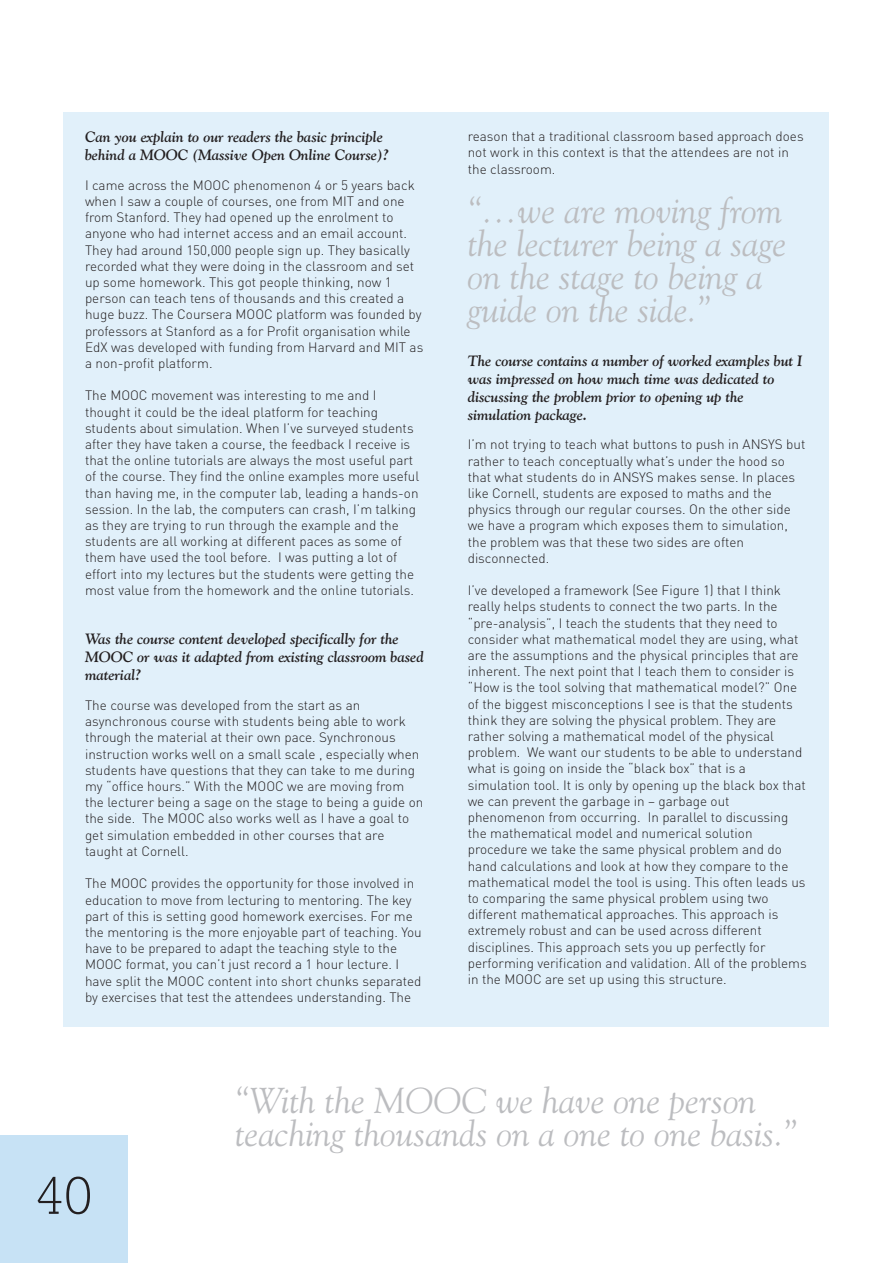
<style>
.page{position:relative;width:893px;height:1263px;background:#fff}
.page>*{position:absolute;margin:0;border:0;box-sizing:border-box;transform-origin:0 0}
.t1{font:300 54px "Rockwell";color:#231f20}
.t2{font:italic 36px/33px "Goudy Old Style BT";color:#bcbdc0}
.t3{font:italic 700 15px/18px "Goudy Old Style BT";color:#231f20}
.t4{font:300 13.5px/16.2px "DIN";color:#231f20}
</style>
<div class="page">
<div style="left:64px;top:113px;width:765px;height:914px;background:#e1f0fa"></div>
<div style="left:0;top:1135px;width:128px;height:128px;background:#c7e2f5"></div>
<p class="t3" style="left:85px;top:129px;width:305px">Can you explain to our readers the basic principle behind a MOOC (Massive Open Online Course)?</p>
<p class="t4" style="left:85px;top:177px;width:340px">I came across the MOOC phenomenon 4 or 5 years back when I saw a couple of courses, one from MIT and one from Stanford. They had opened up the enrolment to anyone who had internet access and an email account.<br>They had around 150,000 people sign up. They basically recorded what they were doing in the classroom and set up some homework. This got people thinking, now 1 person can teach tens of thousands and this created a huge buzz. The Coursera MOOC platform was founded by professors at Stanford as a for Profit organisation while EdX was developed with funding from Harvard and MIT as a non-profit platform.</p>
<p class="t4" style="left:85px;top:388px;width:336px">The MOOC movement was interesting to me and I thought it could be the ideal platform for teaching students about simulation. When I’ve surveyed students after they have taken a course, the feedback I receive is that the online tutorials are always the most useful part of the course. They find the online examples more useful than having me, in the computer lab, leading a hands-on session. In the lab, the computers can crash, I’m talking as they are trying to run through the example and the students are all working at different paces as some of them have used the tool before. I was putting a lot of effort into my lectures but the students were getting the most value from the homework and the online tutorials.</p>
<p class="t3" style="left:85px;top:631px;width:340px">Was the course content developed specifically for the<br>MOOC or was it adapted from existing classroom based material?</p>
<p class="t4" style="left:85px;top:697px;width:340px">The course was developed from the start as an asynchronous course with students being able to work through the material at their own pace. Synchronous instruction works well on a small scale , especially when students have questions that they can take to me during my “office hours.” With the MOOC we are moving from the lecturer being a sage on the stage to being a guide on the side. The MOOC also works well as I have a goal to get simulation embedded in other courses that are taught at Cornell.</p>
<p class="t4" style="left:85px;top:875px;width:338px">The MOOC provides the opportunity for those involved in education to move from lecturing to mentoring. The key part of this is setting good homework exercises. For me the mentoring is the more enjoyable part of teaching. You have to be prepared to adapt the teaching style to the MOOC format, you can’t just record a 1 hour lecture. I have split the MOOC content into short chunks separated by exercises that test the attendees understanding. The</p>
<p class="t4" style="left:468px;top:128px;width:337px">reason that a traditional classroom based approach does not work in this context is that the attendees are not in the classroom.</p>
<h2 class="t2" style="left:468px;top:197px;width:320px">“…we are moving from the lecturer being a sage on the stage to being a guide on the side.”</h2>
<p class="t3" style="left:468px;top:352px;width:336px">The course contains a number of worked examples but I was impressed on how much time was dedicated to discussing the problem prior to opening up the simulation package.</p>
<p class="t4" style="left:468px;top:437px;width:339px">I’m not trying to teach what buttons to push in ANSYS but rather to teach conceptually what’s under the hood so that what students do in ANSYS makes sense. In places like Cornell, students are exposed to maths and the physics through our regular courses. On the other side we have a program which exposes them to simulation, the problem was that these two sides are often disconnected.</p>
<p class="t4" style="left:468px;top:582px;width:340px">I’ve developed a framework (See Figure 1) that I think really helps students to connect the two parts. In the “pre-analysis”, I teach the students that they need to consider what mathematical model they are using, what are the assumptions and the physical principles that are inherent. The next point that I teach them to consider is “How is the tool solving that mathematical model?” One of the biggest misconceptions I see is that the students think they are solving the physical problem. They are rather solving a mathematical model of the physical problem. We want our students to be able to understand what is going on inside the “black box” that is a simulation tool. It is only by opening up the black box that we can prevent the garbage in – garbage out phenomenon from occurring. In parallel to discussing the mathematical model and numerical solution procedure we take the same physical problem and do hand calculations and look at how they compare to the mathematical model the tool is using. This often leads us to comparing the same physical problem using two different mathematical approaches. This approach is extremely robust and can be used across different disciplines. This approach sets you up perfectly for performing verification and validation. All of the problems in the MOOC are set up using this structure.</p>
<h1 class="t1" style="left:35px;top:1177px;width:59px">40</h1>
<h2 class="t2" style="left:235px;top:1087px;width:564px">“With the MOOC we have one person teaching thousands on a one to one basis.”</h2>
</div>
